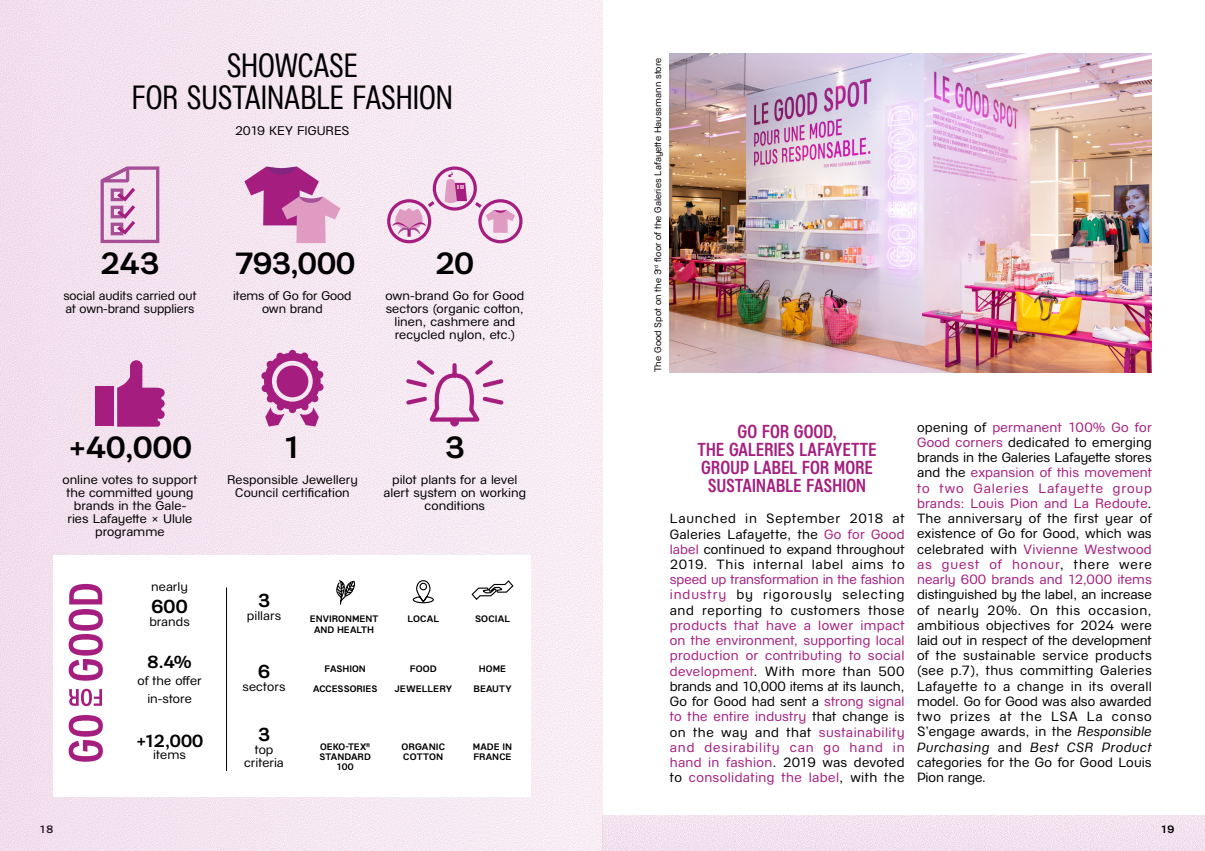
<style>
.page{position:relative;width:1205px;height:851px;background:#fff}
.page>*{position:absolute;margin:0;border:0;box-sizing:border-box;transform-origin:0 0}
.t1{font:31.25px/32.5px "GL Bader Narrow";letter-spacing:-.02em;color:#000;text-align:center}
.t2{font:700 28.5px "GL Bader";color:#000}
.t3{font:700 17.5px/18.1px "GL Bader Narrow";letter-spacing:-.01em;color:#a51e7f;text-align:center}
.t4{font:700 17.5px "GL Bader";color:#000}
.t5{font:700 16.25px "GL Bader";color:#000}
.t6{font:12.5px/15.2px "GL Bader";letter-spacing:.025em;color:#a51e7f;text-align:justify}
.t7{font:12.5px/15.2px "GL Bader";letter-spacing:.02em;color:#000;text-align:justify}
.t8{font:11.62px/13.1px "GL Bader";color:#000;text-align:center}
.t9{font:700 10px "GL Bader";color:#000}
.t10{font:700 8.75px/10px "GL Bader";letter-spacing:.005em;color:#000;text-align:center}
.t11{font:8.75px "GL Bader";letter-spacing:.005em;color:#000}
.s1{color:#a51e7f}
.s2{color:#000}
.s3{font-style:italic}
</style>
<div class="page">
<img style="left:602px;top:815px;width:603px;height:35px">
<img style="left:0;top:0;width:602px;height:850px">
<img style="left:670px;top:53px;width:482px;height:319px">
<div style="left:54px;top:555px;width:477px;height:242px;background:#fff"></div>
<svg style="left:88px;top:163px;width:73px;height:82px;background:#dfbbd7"></svg>
<svg style="left:244px;top:166px;width:96px;height:77px;background:#d491bf"></svg>
<svg style="left:385px;top:165px;width:139px;height:80px;background:#e8c5dd"></svg>
<svg style="left:69px;top:688px;width:33px;height:18px"></svg>
<svg style="left:69px;top:715px;width:34px;height:46px"></svg>
<svg style="left:69px;top:584px;width:34px;height:96px"></svg>
<svg style="left:117px;top:360px;width:48px;height:66px;background:#be5fa3"></svg>
<div style="left:95px;top:386px;width:19px;height:39px;background:#a51e7f"></div>
<svg style="left:261px;top:350px;width:63px;height:76px;background:#cf87bb"></svg>
<svg style="left:403px;top:356px;width:103px;height:69px"></svg>
<div style="left:450px;top:417px;width:9px;height:9px;background:#a51e7f;border-radius:50%"></div>
<div style="left:277px;top:365px;width:31px;height:32px;background:#a51e7f;border-radius:50%"></div>
<hr style="left:226px;top:587px;width:1px;height:183px;background:#000">
<svg style="left:336px;top:580px;width:20px;height:25px"></svg>
<svg style="left:412px;top:580px;width:22px;height:23px"></svg>
<svg style="left:471px;top:580px;width:43px;height:20px"></svg>
<h1 class="t1" style="left:131px;top:47px;width:323px">SHOWCASE<br>FOR SUSTAINABLE FASHION</h1>
<p class="t8" style="left:235px;top:123px;width:116px">2019 KEY FIGURES</p>
<h2 class="t2" style="left:101px;top:243px;width:60px">243</h2>
<h2 class="t2" style="left:235px;top:243px;width:122px">793,000</h2>
<h2 class="t2" style="left:435px;top:243px;width:40px">20</h2>
<p class="t8" style="left:63px;top:288px;width:135px;text-align:left">social audits carried out at own-brand suppliers</p>
<p class="t8" style="left:233px;top:288px;width:120px">items of Go for Good own brand</p>
<p class="t8" style="left:385px;top:288px;width:140px">own-brand Go for Good sectors (organic cotton, linen, cashmere and recycled nylon, etc.)</p>
<h2 class="t2" style="left:68px;top:426px;width:126px">+40,000</h2>
<h2 class="t2" style="left:283px;top:426px;width:21px">1</h2>
<h2 class="t2" style="left:445px;top:426px;width:21px">3</h2>
<p class="t8" style="left:62px;top:472px;width:136px">online votes to support the committed young brands in the Gale&shy;ries Lafayette × Ulule programme</p>
<p class="t8" style="left:227px;top:472px;width:132px">Responsible Jewellery<br>Council certification</p>
<p class="t8" style="left:383px;top:472px;width:144px">pilot plants for a level alert system on working conditions</p>
<p class="t8" style="left:151px;top:579px;width:38px">nearly</p>
<h3 class="t4" style="left:152px;top:593px;width:38px">600</h3>
<p class="t8" style="left:149px;top:614px;width:42px">brands</p>
<h3 class="t5" style="left:148px;top:650px;width:45px">8.4%</h3>
<p class="t8" style="left:137px;top:671px;width:66px;line-height:17.5px">of the offer in-store</p>
<h3 class="t5" style="left:136px;top:728px;width:69px">+12,000</h3>
<p class="t8" style="left:153px;top:747px;width:34px">items</p>
<h3 class="t4" style="left:258px;top:588px;width:13px">3</h3>
<p class="t8" style="left:247px;top:608px;width:36px">pillars</p>
<h3 class="t4" style="left:258px;top:658px;width:13px">6</h3>
<p class="t8" style="left:243px;top:679px;width:44px">sectors</p>
<h3 class="t4" style="left:258px;top:721px;width:13px">3</h3>
<p class="t8" style="left:244px;top:742px;width:41px">top criteria</p>
<p class="t10" style="left:310px;top:612px;width:70px;line-height:11.2px">ENVIRONMENT<br>AND HEALTH</p>
<p class="t10" style="left:407px;top:613px;width:33px">LOCAL</p>
<p class="t10" style="left:475px;top:613px;width:36px">SOCIAL</p>
<p class="t10" style="left:324px;top:663px;width:43px">FASHION</p>
<p class="t10" style="left:313px;top:683px;width:66px">ACCESSORIES</p>
<p class="t10" style="left:410px;top:663px;width:29px">FOOD</p>
<p class="t10" style="left:394px;top:683px;width:59px">JEWELLERY</p>
<p class="t10" style="left:320px;top:740px;width:53px">OEKO-TEX<sup>®<br></sup>STANDARD<br>100</p>
<p class="t10" style="left:401px;top:740px;width:45px;text-align:left">ORGANIC<br>COTTON</p>
<p class="t10" style="left:479px;top:663px;width:29px">HOME</p>
<p class="t10" style="left:473px;top:683px;width:40px">BEAUTY</p>
<p class="t10" style="left:473px;top:740px;width:41px;text-align:left">MADE IN<br>FRANCE</p>
<p class="t11" style="left:652px;top:372px;width:316px;rotate:-90deg">The Good Spot on the 3<sup>rd</sup> floor of the Galeries Lafayette Haussmann store</p>
<h3 class="t3" style="left:697px;top:421px;width:181px">GO FOR GOOD,<br>THE GALERIES LAFAYETTE<br>GROUP LABEL FOR MORE<br>SUSTAINABLE FASHION</h3>
<p class="t7" style="left:670px;top:510px;width:236px">Launched in September 2018 at Galeries Lafayette, the <span class="s1">Go for Good label</span> continued to expand throughout 2019. This internal label aims to</p>
<p class="t7" style="left:670px;top:571px;width:236px"><span class="s1">speed up transformation in the fashion industry</span> by rigorously selecting and reporting to customers those</p>
<p class="t6" style="left:670px;top:617px;width:236px">products that have a lower impact on the environment, supporting local production or contributing to social development<span class="s2">. With more than 500 brands and 10,000 items at its launch, Go for Good had sent a</span> strong signal to the entire industry <span class="s2">that change is on the way and that</span> sustainability and desirability can go hand in hand in fashion<span class="s2">. 2019 was devoted to</span> consolidating the label<span class="s2">, with the</span></p>
<p class="t6" style="left:917px;top:418px;width:236px"><span class="s2">opening of</span> permanent 100% Go for Good corners <span class="s2">dedicated to emerging brands in the Galeries Lafayette stores and the</span> expansion of this movement to two Galeries Lafayette group brands: Louis Pion and La Redoute<span class="s2">.<br>The anniversary of the first year of existence of Go for Good, which was celebrated with</span> Vivienne Westwood as guest of honour<span class="s2">, there were </span>nearly 600 brands and 12,000 items</p>
<p class="t7" style="left:917px;top:586px;width:236px">distinguished by the label, an increase of nearly 20%. On this occasion, ambitious objectives for 2024 were laid out in respect of the development of the sustainable service products (see p.7), thus committing Galeries Lafayette to a change in its overall model. Go for Good was also awarded two prizes at the LSA La conso S’engage awards, in the <span class="s3">Responsible Purchasing</span> and <span class="s3">Best CSR Product </span>categories for the Go for Good Louis Pion range.</p>
<p class="t9" style="left:40px;top:822px;width:15px">18</p>
<p class="t9" style="left:1160px;top:822px;width:15px">19</p>
</div>
